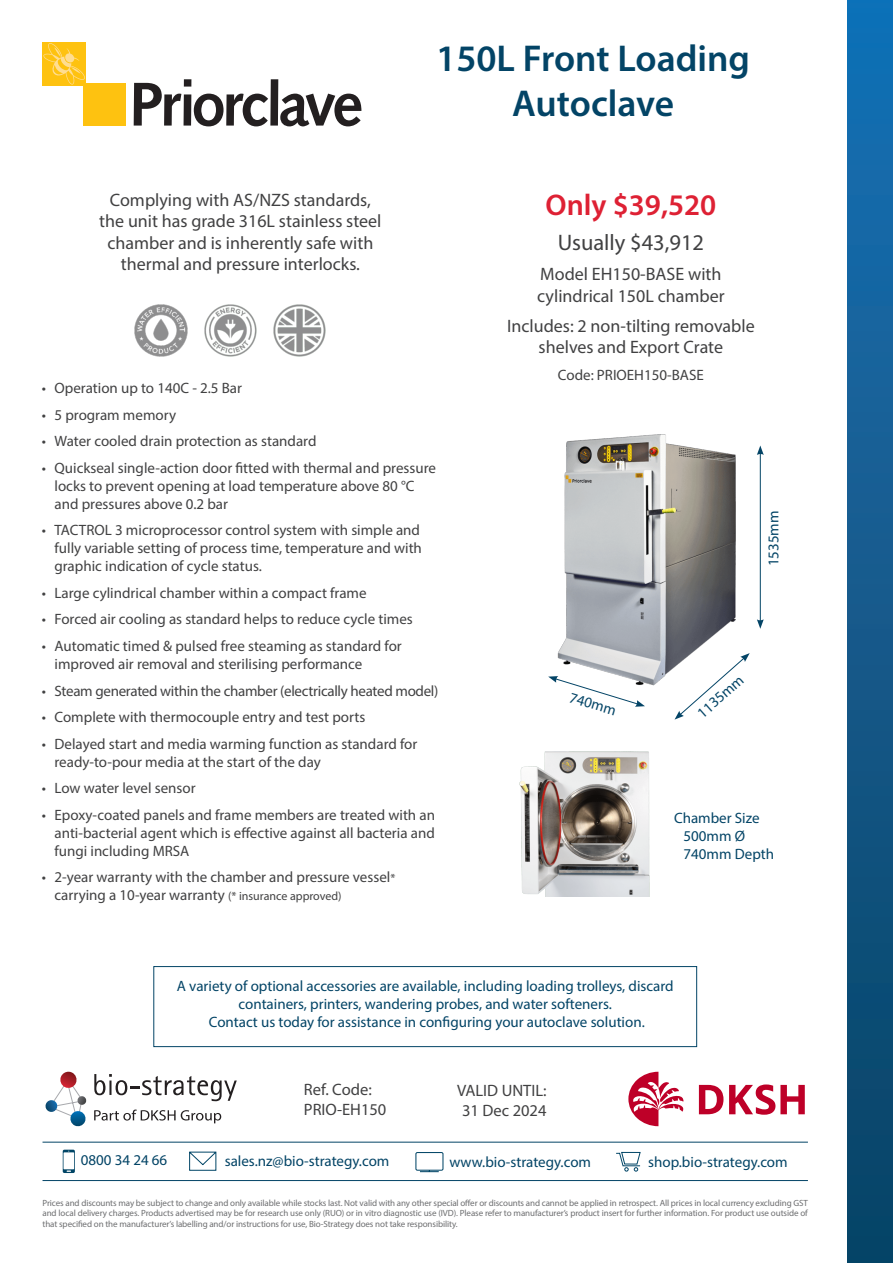
<style>
.page{position:relative;width:893px;height:1263px;background:#fff}
.page>*{position:absolute;margin:0;border:0;box-sizing:border-box;transform-origin:0 0}
.t1{font:600 37.5px/45px "Myriad Pro";color:#034466;text-align:center}
.t2{font:600 30px "Myriad Pro";color:#de2134}
.t3{font:22.5px "Myriad Pro";color:#414142}
.t4{font:18px/21.6px "Myriad Pro";color:#414142;text-align:center}
.Valid___Ref{font:16.5px "Myriad Pro";color:#414142}
.t5{font:15px/18px "Myriad Pro";color:#414142}
.t6{font:15px/18px "Myriad Pro";color:#034466;text-align:center}
.t7{font:15px "Myriad Pro";letter-spacing:-.02em;color:#414142}
.t8{font:9px/10.8px "Myriad Pro";letter-spacing:-.01em;color:#6d6e70;text-align:justify}
.s1{font-size:12px}
</style>
<div class="page">
<svg style="left:134px;top:83px;width:47px;height:43px"></svg>
<div style="left:184px;top:94px;width:7px;height:32px;background:#231f20"></div>
<div style="left:184px;top:79px;width:7px;height:8px;background:#231f20"></div>
<svg style="left:194px;top:94px;width:74px;height:32px"></svg>
<div style="left:270px;top:79px;width:8px;height:47px;background:#231f20"></div>
<svg style="left:280px;top:94px;width:81px;height:32px"></svg>
<div style="left:43px;top:43px;width:43px;height:43px;background:#fec210"></div>
<svg style="left:43px;top:43px;width:42px;height:42px"></svg>
<div style="left:83px;top:83px;width:43px;height:43px;background:#fec210"></div>
<div style="left:154px;top:966px;width:543px;height:81px;border:1px solid #034466"></div>
<img style="left:274px;top:304px;width:51px;height:52px">
<img style="left:205px;top:304px;width:51px;height:52px">
<img style="left:135px;top:304px;width:52px;height:53px">
<svg style="left:594px;top:691px;width:51px;height:16px"></svg>
<svg style="left:674px;top:691px;width:34px;height:29px"></svg>
<hr style="left:760px;top:453px;width:1px;height:169px;background:#034466">
<svg style="left:757px;top:619px;width:7px;height:10px"></svg>
<svg style="left:757px;top:445px;width:7px;height:10px"></svg>
<img style="left:548px;top:434px;width:202px;height:257px">
<img style="left:519px;top:751px;width:131px;height:146px">
<div style="left:847px;top:0;width:46px;height:1263px;background:linear-gradient(to bottom,#1870b5,#0b4364)"></div>
<svg style="left:94px;top:1109px;width:127px;height:14px"></svg>
<svg style="left:45px;top:1072px;width:42px;height:55px"></svg>
<svg style="left:94px;top:1074px;width:143px;height:27px"></svg>
<svg style="left:729px;top:1084px;width:76px;height:31px"></svg>
<svg style="left:699px;top:1085px;width:24px;height:29px"></svg>
<svg style="left:628px;top:1072px;width:56px;height:54px"></svg>
<hr style="left:43px;top:1142px;width:765px;height:1px;background:#034466">
<hr style="left:43px;top:1180px;width:765px;height:1px;background:#034466">
<svg style="left:616px;top:1151px;width:25px;height:21px"></svg>
<svg style="left:415px;top:1152px;width:29px;height:21px"></svg>
<svg style="left:189px;top:1151px;width:28px;height:20px"></svg>
<svg style="left:63px;top:1150px;width:12px;height:23px"></svg>
<p class="t4" style="left:99px;top:188px;width:284px">Complying with AS/NZS standards, the unit has grade 316L stainless steel chamber and is inherently safe with thermal and pressure interlocks.</p>
<p class="t1" style="left:436px;top:35px;width:315px">150L Front Loading<br>Autoclave</p>
<p class="t2" style="left:545px;top:185px;width:172px">Only $39,520</p>
<p class="t3" style="left:558px;top:229px;width:148px">Usually $43,912</p>
<p class="t4" style="left:537px;top:263px;width:189px;text-align:left">Model EH150-BASE with cylindrical 150L chamber</p>
<p class="t4" style="left:507px;top:315px;width:249px">Includes: 2 non-tilting removable shelves and Export Crate</p>
<p class="t5" style="left:558px;top:366px;width:147px">Code: PRIOEH150-BASE</p>
<p class="t5" style="left:42px;top:379px;width:202px">• Operation up to 140C - 2.5 Bar</p>
<p class="t5" style="left:42px;top:406px;width:136px">• 5 program memory</p>
<p class="t5" style="left:42px;top:432px;width:276px">• Water cooled drain protection as standard</p>
<p class="t5" style="left:55px;top:459px;width:383px;text-indent:-13px">• Quickseal single-action door fitted with thermal and pressure locks to prevent opening at load temperature above 80 °C and pressures above 0.2 bar</p>
<p class="t5" style="left:55px;top:521px;width:369px;text-indent:-13px">• TACTROL 3 microprocessor control system with simple and fully variable setting of process time, temperature and with graphic indication of cycle status.</p>
<p class="t5" style="left:42px;top:584px;width:326px">• Large cylindrical chamber within a compact frame</p>
<p class="t5" style="left:42px;top:610px;width:373px">• Forced air cooling as standard helps to reduce cycle times</p>
<p class="t5" style="left:55px;top:637px;width:349px;text-indent:-13px">• Automatic timed &amp; pulsed free steaming as standard for improved air removal and sterilising performance</p>
<p class="t7" style="left:42px;top:681px;width:398px">• Steam generated within the chamber (electrically heated model)</p>
<p class="t5" style="left:42px;top:708px;width:325px">• Complete with thermocouple entry and test ports</p>
<p class="t5" style="left:55px;top:734px;width:364px;text-indent:-13px">• Delayed start and media warming function as standard for ready-to-pour media at the start of the day</p>
<p class="t5" style="left:42px;top:779px;width:155px">• Low water level sensor</p>
<p class="t5" style="left:55px;top:805px;width:382px;text-align:justify;text-indent:-13px">• Epoxy-coated panels and frame members are treated with an anti-bacterial agent which is effective against all bacteria and fungi including MRSA</p>
<p class="t5" style="left:55px;top:868px;width:342px;text-indent:-13px">• 2-year warranty with the chamber and pressure vessel<span class="s1">* </span>carrying a 10-year warranty <span class="s1">(* insurance approved)</span></p>
<p class="t6" style="left:572px;top:688px;width:50px;rotate:17deg">740mm</p>
<p class="t6" style="left:764px;top:566px;width:57px;rotate:-90deg">1535mm</p>
<p class="t6" style="left:693px;top:708px;width:57px;rotate:-41deg">1135mm</p>
<p class="t6" style="left:683px;top:809px;width:92px;text-align:left;text-indent:-10px">Chamber Size<br>500mm Ø<br>740mm Depth</p>
<p class="t6" style="left:177px;top:976px;width:498px">A variety of optional accessories are available, including loading trolleys, discard containers, printers, wandering probes, and water softeners.<br>Contact us today for assistance in configuring your autoclave solution.</p>
<p class="Valid___Ref" style="left:304px;top:1079px;width:69px">Ref. Code:</p>
<p class="Valid___Ref" style="left:304px;top:1099px;width:84px">PRIO-EH150</p>
<p class="Valid___Ref" style="left:457px;top:1080px;width:91px">VALID UNTIL:</p>
<p class="Valid___Ref" style="left:462px;top:1100px;width:86px">31 Dec 2024</p>
<p class="t6" style="left:81px;top:1151px;width:88px">0800 34 24 66</p>
<p class="t6" style="left:225px;top:1151px;width:166px">sales.nz@bio-strategy.com</p>
<p class="t6" style="left:449px;top:1153px;width:143px">www.bio-strategy.com</p>
<p class="t6" style="left:648px;top:1153px;width:141px">shop.bio-strategy.com</p>
<p class="t8" style="left:43px;top:1197px;width:767px">Prices and discounts may be subject to change and only available while stocks last. Not valid with any other special offer or discounts and cannot be applied in retrospect. All prices in local currency excluding GST and local delivery charges. Products advertised may be for research use only (RUO) or in vitro diagnostic use (IVD). Please refer to manufacturer’s product insert for further information. For product use outside of that specified on the manufacturer’s labelling and/or instructions for use, Bio-Strategy does not take responsibility.</p>
</div>
